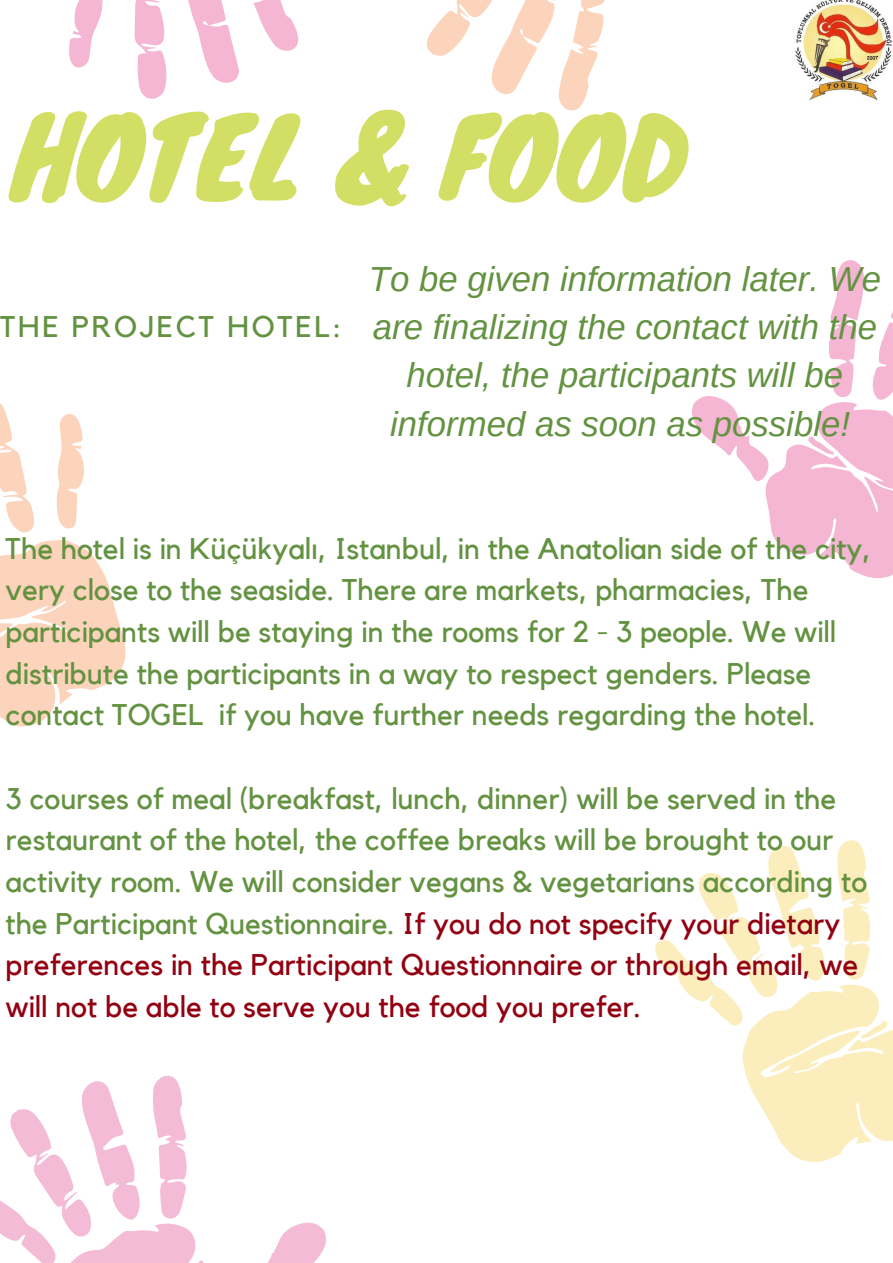
<style>
.page{position:relative;width:893px;height:1263px;background:#fff}
.page>*{position:absolute;margin:0;border:0;box-sizing:border-box;transform-origin:0 0}
.t1{font:105.9px "Knewave";color:#d2df64}
.t2{font:italic 34.8px/48.4px "Arimo";color:#639241;text-align:center}
.t3{font:29.85px/41.7px "Kollektif";color:#639241}
.t4{font:29.85px "Kollektif";letter-spacing:.09em;color:#639241}
.s1{color:#920011}
</style>
<div class="page">
<svg style="left:0;top:1075px;width:326px;height:188px"></svg>
<svg style="left:655px;top:840px;width:238px;height:322px"></svg>
<svg style="left:692px;top:260px;width:201px;height:318px"></svg>
<svg style="left:69px;top:0;width:230px;height:99px"></svg>
<svg style="left:0;top:403px;width:126px;height:324px"></svg>
<svg style="left:427px;top:0;width:178px;height:111px"></svg>
<img style="left:795px;top:0;width:97px;height:100px">
<h1 class="t1" style="left:12px;top:71px;width:674px">HOTEL &amp; FOOD</h1>
<p class="t4" style="left:0;top:312px;width:343px">THE PROJECT HOTEL:</p>
<p class="t2" style="left:369px;top:254px;width:514px">To be given information later. We are finalizing the contact with the hotel, the participants will be informed as soon as possible!</p>
<p class="t3" style="left:6px;top:528px;width:867px">The hotel is in Küçükyalı, Istanbul, in the Anatolian side of the city, very close to the seaside. There are markets, pharmacies, The participants will be staying in the rooms for 2 - 3 people. We will distribute the participants in a way to respect genders. Please contact TOGEL if you have further needs regarding the hotel.</p>
<p class="t3" style="left:6px;top:778px;width:863px">3 courses of meal (breakfast, lunch, dinner) will be served in the restaurant of the hotel, the coffee breaks will be brought to our activity room. We will consider vegans &amp; vegetarians according to the Participant Questionnaire. <span class="s1">If you do not specify your dietary preferences in the Participant Questionnaire or through email, we will not be able to serve you the food you prefer.</span></p>
</div>
